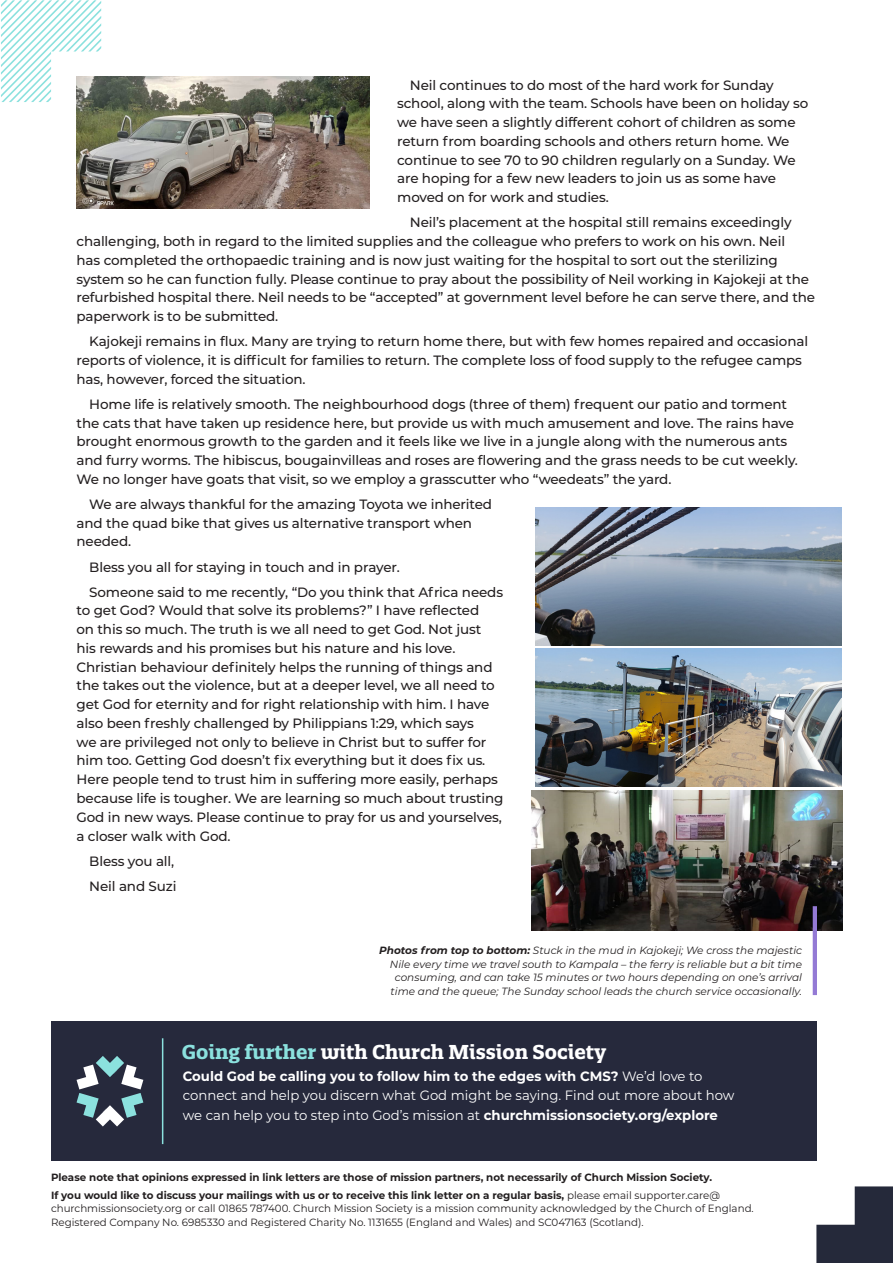
<style>
.page{position:relative;width:893px;height:1263px;background:#fff}
.page>*{position:absolute;margin:0;border:0;box-sizing:border-box;transform-origin:0 0}
.t1{font:700 19.5px "Quatro Slab";color:#fff}
.t2{font:500 13.5px/18.8px "Montserrat";letter-spacing:-.01em;color:#231f20}
.t3{font:13.5px/19.5px "Montserrat";color:#fff}
.t4{font:italic 10.5px/13.5px "Montserrat";color:#231f20;text-align:right}
.t5{font:700 10.5px/17.7px "Montserrat";color:#231f20}
.t6{font:10.5px/13.5px "Montserrat";color:#231f20}
.s1{font-weight:700}
.s2{color:#8be1de}
.s3{font-weight:400}
</style>
<div class="page">
<svg style="left:1px;top:0;width:100px;height:102px"></svg>
<svg style="left:816px;top:1186px;width:77px;height:77px"></svg>
<img style="left:77px;top:77px;width:293px;height:132px">
<img style="left:536px;top:507px;width:306px;height:138px">
<img style="left:536px;top:649px;width:306px;height:138px">
<img style="left:532px;top:791px;width:310px;height:139px">
<hr style="left:813px;top:906px;width:4px;height:89px;background:#947ad5">
<div style="left:51px;top:1021px;width:765px;height:140px;background:#26293c"></div>
<svg style="left:77px;top:1056px;width:66px;height:70px"></svg>
<hr style="left:162px;top:1038px;width:1px;height:106px;background:#8be1de">
<p class="t2" style="left:397px;top:75px;width:413px;text-indent:13px">Neil continues to do most of the hard work for Sunday school, along with the team. Schools have been on holiday so we have seen a slightly different cohort of children as some return from boarding schools and others return home. We continue to see 70 to 90 children regularly on a Sunday. We are hoping for a few new leaders to join us as some have moved on for work and studies.</p>
<p class="t2" style="left:77px;top:213px;width:740px;text-indent:333px">Neil’s placement at the hospital still remains exceedingly challenging, both in regard to the limited supplies and the colleague who prefers to work on his own. Neil<br>has completed the orthopaedic training and is now just waiting for the hospital to sort out the sterilizing system so he can function fully. Please continue to pray about the possibility of Neil working in Kajokeji at the refurbished hospital there. Neil needs to be “accepted” at government level before he can serve there, and the paperwork is to be submitted.</p>
<p class="t2" style="left:77px;top:331px;width:733px;text-indent:13px">Kajokeji remains in flux. Many are trying to return home there, but with few homes repaired and occasional reports of violence, it is difficult for families to return. The complete loss of food supply to the refugee camps has, however, forced the situation.</p>
<p class="t2" style="left:77px;top:394px;width:723px;text-indent:13px">Home life is relatively smooth. The neighbourhood dogs (three of them) frequent our patio and torment the cats that have taken up residence here, but provide us with much amusement and love. The rains have brought enormous growth to the garden and it feels like we live in a jungle along with the numerous ants and furry worms. The hibiscus, bougainvilleas and roses are flowering and the grass needs to be cut weekly.<br>We no longer have goats that visit, so we employ a grasscutter who “weedeats” the yard.</p>
<p class="t2" style="left:77px;top:494px;width:417px;text-indent:13px">We are always thankful for the amazing Toyota we inherited and the quad bike that gives us alternative transport when needed.</p>
<p class="t2" style="left:89px;top:554px;width:415px;line-height:25px">Bless you all for staying in touch and in prayer.<br>Someone said to me recently, “Do you think that Africa needs</p>
<p class="t2" style="left:77px;top:601px;width:429px">to get God? Would that solve its problems?” I have reflected<br>on this so much. The truth is we all need to get God. Not just his rewards and his promises but his nature and his love.<br>Christian behaviour definitely helps the running of things and the takes out the violence, but at a deeper level, we all need to get God for eternity and for right relationship with him. I have also been freshly challenged by Philippians 1:29, which says<br>we are privileged not only to believe in Christ but to suffer for him too. Getting God doesn’t fix everything but it does fix us.<br>Here people tend to trust him in suffering more easily, perhaps because life is tougher. We are learning so much about trusting God in new ways. Please continue to pray for us and yourselves, a closer walk with God.</p>
<p class="t2" style="left:89px;top:848px;width:89px;line-height:25px">Bless you all,<br>Neil and Suzi</p>
<p class="t4" style="left:379px;top:943px;width:425px"><span class="s1">Photos from top to bottom:</span> Stuck in the mud in Kajokeji; We cross the majestic Nile every time we travel south to Kampala – the ferry is reliable but a bit time consuming, and can take 15 minutes or two hours depending on one’s arrival time and the queue; The Sunday school leads the church service occasionally.</p>
<h1 class="t1" style="left:182px;top:1039px;width:426px"><span class="s2">Going further</span> with Church Mission Society</h1>
<p class="t3" style="left:183px;top:1066px;width:553px"><span class="s1">Could God be calling you to follow him to the edges with CMS?</span> We’d love to connect and help you discern what God might be saying. Find out more about how we can help you to step into God’s mission at <span class="s1">churchmissionsociety.org/explore</span></p>
<p class="t5" style="left:51px;top:1168px;width:671px">Please note that opinions expressed in link letters are those of mission partners, not necessarily of Church Mission Society.<br>If you would like to discuss your mailings with us or to receive this link letter on a regular basis, <span class="s3">please email supporter.care@</span></p>
<p class="t6" style="left:51px;top:1201px;width:704px">churchmissionsociety.org or call 01865 787400. Church Mission Society is a mission community acknowledged by the Church of England.<br>Registered Company No. 6985330 and Registered Charity No. 1131655 (England and Wales) and SC047163 (Scotland).</p>
</div>
